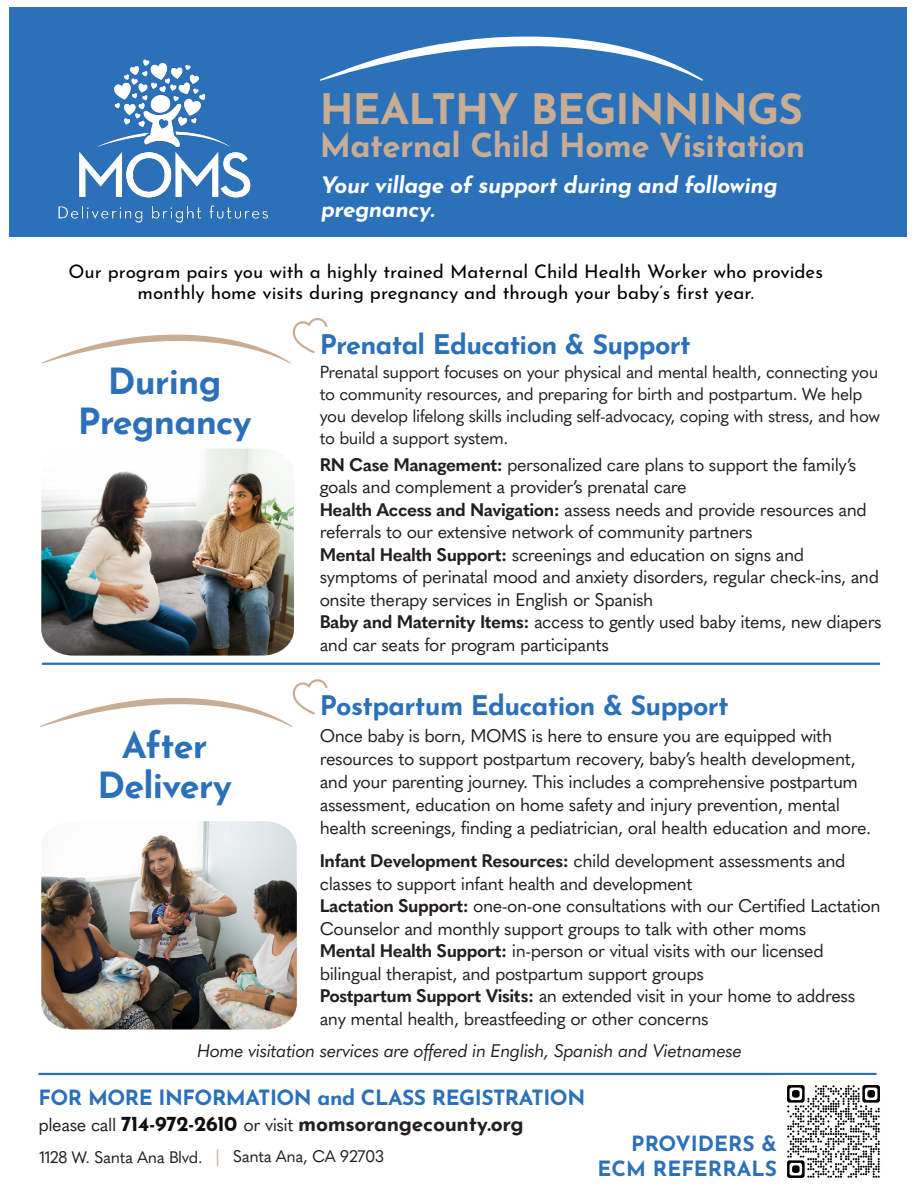
<style>
.page{position:relative;width:918px;height:1188px;background:#fff}
.page>*{position:absolute;margin:0;border:0;box-sizing:border-box;transform-origin:0 0}
.t1{font:700 42px "Josefin Sans";letter-spacing:-.02em;color:#c8ac94}
.t2{font:700 36px/39.6px "Josefin Sans";letter-spacing:-.025em;color:#2b71ba;text-align:center}
.t3{font:700 33px "Josefin Sans";letter-spacing:-.02em;color:#c8ac94}
.t4{font:700 27px "Josefin Sans";letter-spacing:-.025em;color:#2b71ba}
.t5{font:italic 700 22.5px/24.8px "Josefin Sans";letter-spacing:-.02em;color:#fff}
.t6{font:700 21px/26.7px "Josefin Sans";letter-spacing:-.02em;color:#2b71ba}
.t7{font:700 21px/25.2px "Josefin Sans";color:#2b71ba;text-align:right}
.t8{font:18.75px/21px "Josefin Sans";color:#000;text-align:center}
.t9{font:18px/22.5px "Quasimoda";letter-spacing:-.025em;color:#231f20}
.t10{font:italic 18px "Quasimoda";letter-spacing:-.025em;color:#231f20}
.t11{font:17.25px/21.9px "Quasimoda";letter-spacing:-.025em;color:#231f20}
.t12{font:16.5px "Quasimoda";letter-spacing:-.025em;color:#231f20}
.s1{font-weight:700}
.s2{font-family:"Quasimoda";font-weight:400;font-size:18px;color:#231f20}
.s3{color:#0f0f0f}
.s4{color:#231f20}
.s5{color:#c8ac94}
</style>
<div class="page">
<div style="left:10px;top:8px;width:897px;height:229px;background:#2b71ba"></div>
<hr style="left:42px;top:663px;width:838px;height:2px;background:#2b71ba">
<hr style="left:38px;top:1073px;width:839px;height:2px;background:#2b71ba">
<img style="left:58px;top:59px;width:210px;height:164px">
<svg style="left:41px;top:318px;width:287px;height:46px"></svg>
<svg style="left:40px;top:679px;width:288px;height:48px"></svg>
<img style="left:41px;top:449px;width:253px;height:207px">
<img style="left:41px;top:821px;width:256px;height:208px">
<svg style="left:320px;top:36px;width:383px;height:45px"></svg>
<img style="left:787px;top:1085px;width:93px;height:93px">
<h1 class="t1" style="left:320px;top:72px;width:485px">HEALTHY BEGINNINGS</h1>
<h3 class="t3" style="left:320px;top:116px;width:487px">Maternal Child Home Visitation</h3>
<p class="t5" style="left:321px;top:170px;width:458px">Your village of support during and following pregnancy.</p>
<p class="t8" style="left:69px;top:258px;width:756px">Our program pairs you with a highly trained Maternal Child Health Worker who provides monthly home visits during pregnancy and through your baby’s first year.</p>
<h2 class="t2" style="left:78px;top:356px;width:176px">During<br>Pregnancy</h2>
<h2 class="t2" style="left:97px;top:721px;width:136px">After<br>Delivery</h2>
<h3 class="t4" style="left:320px;top:321px;width:373px">Prenatal Education &amp; Support</h3>
<p class="t11" style="left:320px;top:360px;width:562px">Prenatal support focuses on your physical and mental health, connecting you to community resources, and preparing for birth and postpartum. We help you develop lifelong skills including self-advocacy, coping with stress, and how to build a support system.</p>
<p class="t9" style="left:320px;top:452px;width:564px"><span class="s1">RN Case Management:</span> personalized care plans to support the family’s goals and complement a provider’s prenatal care<br><span class="s1">Health Access and Navigation:</span> assess needs and provide resources and referrals to our extensive network of community partners<br><span class="s1">Mental Health Support:</span> screenings and education on signs and symptoms of perinatal mood and anxiety disorders, regular check-ins, and onsite therapy services in English or Spanish<br><span class="s1">Baby and Maternity Items:</span> access to gently used baby items, new diapers and car seats for program participants</p>
<h3 class="t4" style="left:320px;top:682px;width:411px">Postpartum Education &amp; Support</h3>
<p class="t9" style="left:320px;top:723px;width:553px;line-height:23px">Once baby is born, MOMS is here to ensure you are equipped with resources to support postpartum recovery, baby’s health development, and your parenting journey. This includes a comprehensive postpartum assessment, education on home safety and injury prevention, mental health screenings, finding a pediatrician, oral health education and more.</p>
<p class="t9" style="left:320px;top:849px;width:562px"><span class="s1">Infant Development Resources:</span> child development assessments and classes to support infant health and development<br><span class="s1">Lactation Support:</span> one-on-one consultations with our Certified Lactation Counselor and monthly support groups to talk with other moms<br><span class="s1">Mental Health Support:</span> in-person or vitual visits with our licensed bilingual therapist, and postpartum support groups<br><span class="s1">Postpartum Support Visits:</span> an extended visit in your home to address any mental health, breastfeeding or other concerns</p>
<p class="t10" style="left:197px;top:1037px;width:546px">Home visitation services are offered in English, Spanish and Vietnamese</p>
<p class="t6" style="left:38px;top:1081px;width:548px">FOR MORE INFORMATION and CLASS REGISTRATION <span class="s2">please call</span> <span class="s3">714-972-2610</span> <span class="s2">or visit</span> <span class="s4">momsorangecounty.org</span></p>
<p class="t12" style="left:40px;top:1145px;width:346px">1128 W. Santa Ana Blvd. <span class="s5">|</span> Santa Ana, CA 92703</p>
<p class="t7" style="left:598px;top:1128px;width:181px">PROVIDERS &amp;<br>ECM REFERRALS</p>
</div>
